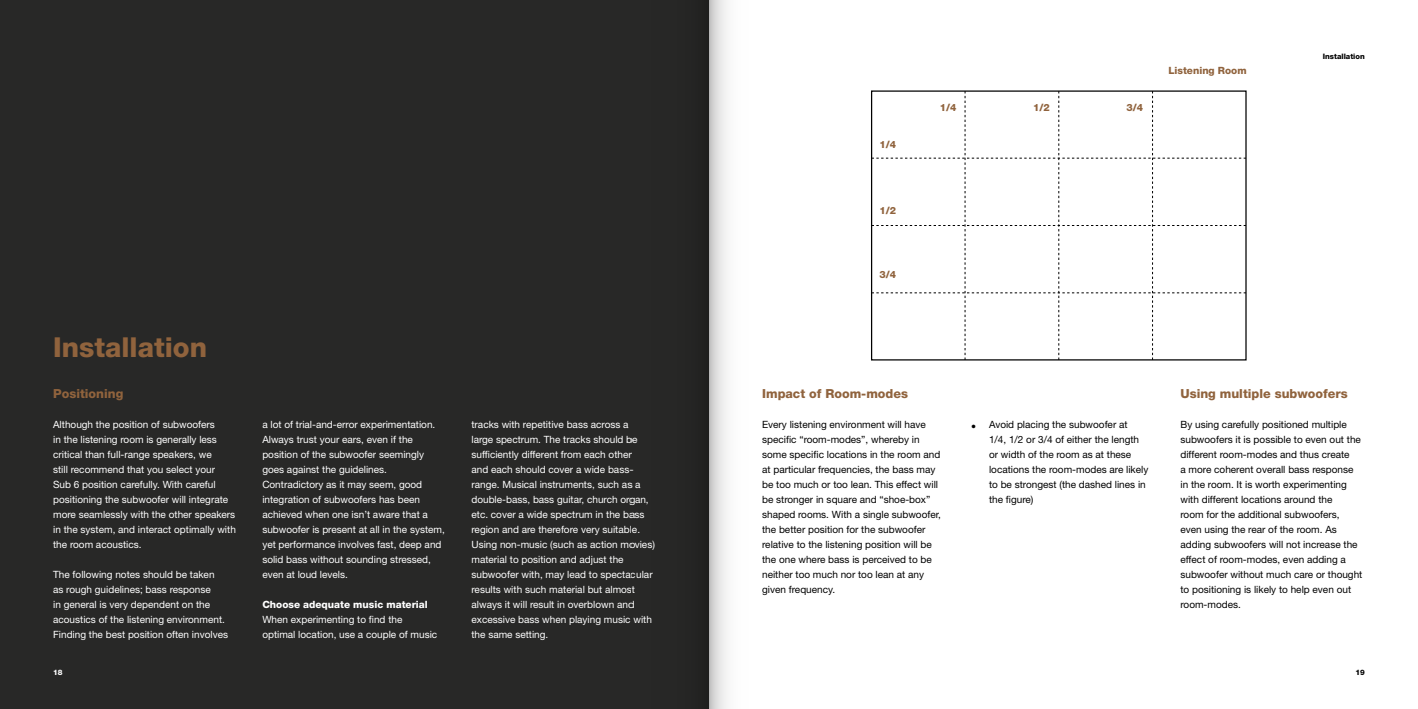
<style>
.page{position:relative;width:1418px;height:709px;background:#fff}
.page>*{position:absolute;margin:0;border:0;box-sizing:border-box;transform-origin:0 0}
.t1{font:800 27.5px "Helvetica Neue LT Std";color:#90633d}
.t2{font:800 12.5px "Helvetica Neue LT Std";color:#90633d}
.t3{font:10px/15px "Helvetica Neue LT Std";color:#fff}
.t4{font:10px/15px "Helvetica Neue LT Std";color:#000}
.t5{font:800 10px "Helvetica Neue LT Std";color:#90633d}
.t6{font:800 10px "Helvetica Neue LT Std";color:#fff}
.t7{font:800 7.5px "Helvetica Neue LT Std";color:#000}
.t8{font:800 7.5px "Helvetica Neue LT Std";color:#fff}
</style>
<div class="page">
<div style="left:0;top:0;width:709px;height:709px;background:#282827"></div>
<svg style="left:871px;top:91px;width:374px;height:269px"></svg>
<svg style="left:709px;top:0;width:18px;height:709px"></svg>
<h1 class="t1" style="left:53px;top:330px;width:155px">Installation</h1>
<p class="t2" style="left:53px;top:386px;width:72px">Positioning</p>
<p class="t3" style="left:53px;top:417px;width:184px">Although the position of subwoofers<br>in the listening room is generally less critical than full-range speakers, we<br>still recommend that you select your<br>Sub 6 position carefully. With careful positioning the subwoofer will integrate more seamlessly with the other speakers in the system, and interact optimally with the room acoustics.</p>
<p class="t3" style="left:53px;top:567px;width:176px">The following notes should be taken<br>as rough guidelines; bass response<br>in general is very dependent on the acoustics of the listening environment.<br>Finding the best position often involves</p>
<p class="t8" style="left:53px;top:667px;width:11px">18</p>
<p class="t3" style="left:262px;top:417px;width:184px">a lot of trial-and-error experimentation.<br>Always trust your ears, even if the position of the subwoofer seemingly goes against the guidelines.<br>Contradictory as it may seem, good integration of subwoofers has been achieved when one isn’t aware that a subwoofer is present at all in the system, yet performance involves fast, deep and solid bass without sounding stressed, even at loud levels.</p>
<p class="t6" style="left:262px;top:599px;width:167px">Choose adequate music material</p>
<p class="t3" style="left:262px;top:612px;width:176px">When experimenting to find the optimal location, use a couple of music</p>
<p class="t3" style="left:471px;top:417px;width:185px">tracks with repetitive bass across a<br>large spectrum. The tracks should be sufficiently different from each other<br>and each should cover a wide bass&shy;range. Musical instruments, such as a double-bass, bass guitar, church organ, etc. cover a wide spectrum in the bass region and are therefore very suitable.<br>Using non-music (such as action movies) material to position and adjust the subwoofer with, may lead to spectacular results with such material but almost always it will result in overblown and excessive bass when playing music with the same setting.</p>
<p class="t5" style="left:879px;top:138px;width:18px">1/4</p>
<p class="t5" style="left:879px;top:204px;width:18px">1/2</p>
<p class="t5" style="left:879px;top:269px;width:18px">3/4</p>
<p class="t5" style="left:939px;top:101px;width:18px">1/4</p>
<p class="t5" style="left:1033px;top:101px;width:18px">1/2</p>
<p class="t5" style="left:1126px;top:101px;width:18px">3/4</p>
<p class="t5" style="left:1168px;top:65px;width:80px">Listening Room</p>
<p class="t7" style="left:1322px;top:51px;width:43px">Installation</p>
<p class="t2" style="left:762px;top:386px;width:147px">Impact of Room-modes</p>
<p class="t4" style="left:762px;top:417px;width:180px">Every listening environment will have specific “room-modes”, whereby in some specific locations in the room and at particular frequencies, the bass may be too much or too lean. This effect will be stronger in square and “shoe-box” shaped rooms. With a single subwoofer, the better position for the subwoofer relative to the listening position will be the one where bass is perceived to be neither too much nor too lean at any given frequency.</p>
<p class="t4" style="left:989px;top:417px;width:161px;text-indent:-18px">• Avoid placing the subwoofer at<br>1/4, 1/2 or 3/4 of either the length or width of the room as at these locations the room-modes are likely to be strongest (the dashed lines in the figure)</p>
<p class="t2" style="left:1180px;top:386px;width:169px">Using multiple subwoofers</p>
<p class="t4" style="left:1180px;top:417px;width:183px">By using carefully positioned multiple subwoofers it is possible to even out the different room-modes and thus create<br>a more coherent overall bass response in the room. It is worth experimenting with different locations around the<br>room for the additional subwoofers, even using the rear of the room. As adding subwoofers will not increase the effect of room-modes, even adding a subwoofer without much care or thought to positioning is likely to help even out room-modes.</p>
<p class="t7" style="left:1355px;top:667px;width:11px">19</p>
</div>
